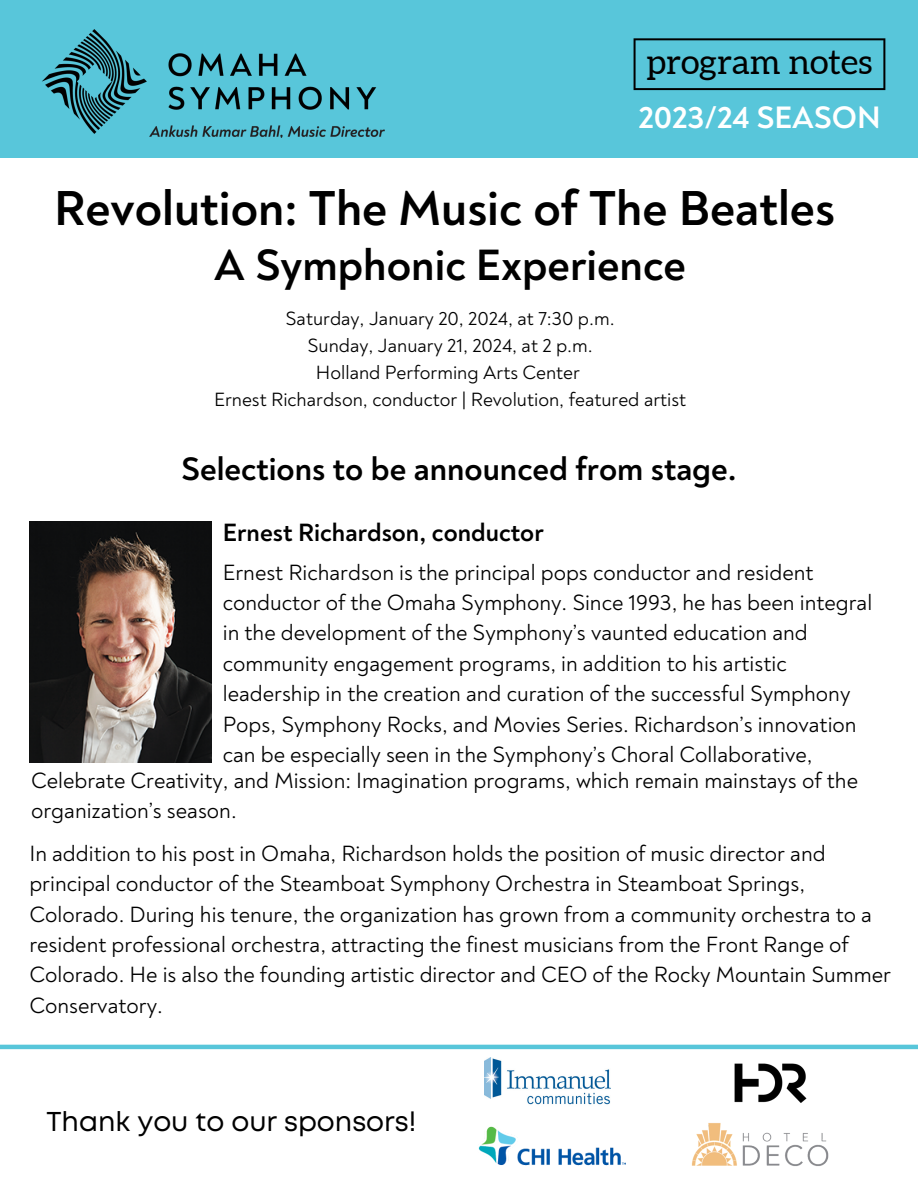
<style>
.page{position:relative;width:918px;height:1188px;background:#fff}
.page>*{position:absolute;margin:0;border:0;box-sizing:border-box;transform-origin:0 0}
.t1{font:700 49.95px "Noah";color:#000}
.t2{font:700 44.7px "Noah";color:#000}
.t3{font:34.8px "Aleo";color:#000}
.t4{font:700 33px "Noah";color:#000}
.t5{font:700 31.65px "Noah";color:#fff}
.t6{font:27.15px "Mont";color:#000}
.t7{font:700 25.5px "Noah";color:#000}
.t8{font:22.5px/30.3px "Noah";color:#000}
.t9{font:19.5px "Noah";color:#000}
</style>
<div class="page">
<div style="left:0;top:0;width:918px;height:158px;background:#58c6da"></div>
<img style="left:42px;top:29px;width:343px;height:105px">
<svg style="left:634px;top:38px;width:251px;height:52px"></svg>
<img style="left:145px;top:123px;width:239px;height:15px">
<hr style="left:0;top:1045px;width:918px;height:4px;background:#58c6da">
<img style="left:29px;top:522px;width:183px;height:240px">
<img style="left:691px;top:1123px;width:138px;height:43px">
<img style="left:485px;top:1057px;width:126px;height:48px">
<img style="left:734px;top:1063px;width:73px;height:40px">
<img style="left:478px;top:1126px;width:148px;height:40px">
<p class="t3" style="left:647px;top:46px;width:227px">program notes</p>
<p class="t5" style="left:638px;top:99px;width:244px">2023/24 SEASON</p>
<p class="t1" style="left:54px;top:178px;width:782px">Revolution: The Music of The Beatles</p>
<p class="t2" style="left:214px;top:238px;width:473px">A Symphonic Experience</p>
<p class="t9" style="left:286px;top:307px;width:331px">Saturday, January 20, 2024, at 7:30 p.m.</p>
<p class="t9" style="left:307px;top:334px;width:287px">Sunday, January 21, 2024, at 2 p.m.</p>
<p class="t9" style="left:316px;top:361px;width:266px">Holland Performing Arts Center</p>
<p class="t9" style="left:214px;top:388px;width:474px">Ernest Richardson, conductor | Revolution, featured artist</p>
<p class="t4" style="left:181px;top:449px;width:557px">Selections to be announced from stage.</p>
<p class="t7" style="left:223px;top:517px;width:322px">Ernest Richardson, conductor</p>
<p class="t8" style="left:223px;top:557px;width:651px">Ernest Richardson is the principal pops conductor and resident conductor of the Omaha Symphony. Since 1993, he has been integral in the development of the Symphony’s vaunted education and community engagement programs, in addition to his artistic leadership in the creation and curation of the successful Symphony Pops, Symphony Rocks, and Movies Series. Richardson’s innovation can be especially seen in the Symphony’s Choral Collaborative,</p>
<p class="t8" style="left:31px;top:766px;width:828px">Celebrate Creativity, and Mission: Imagination programs, which remain mainstays of the organization’s season.</p>
<p class="t8" style="left:29px;top:839px;width:863px">In addition to his post in Omaha, Richardson holds the position of music director and principal conductor of the Steamboat Symphony Orchestra in Steamboat Springs, Colorado. During his tenure, the organization has grown from a community orchestra to a resident professional orchestra, attracting the finest musicians from the Front Range of Colorado. He is also the founding artistic director and CEO of the Rocky Mountain Summer Conservatory.</p>
<p class="t6" style="left:46px;top:1112px;width:371px">Thank you to our sponsors!</p>
</div>
